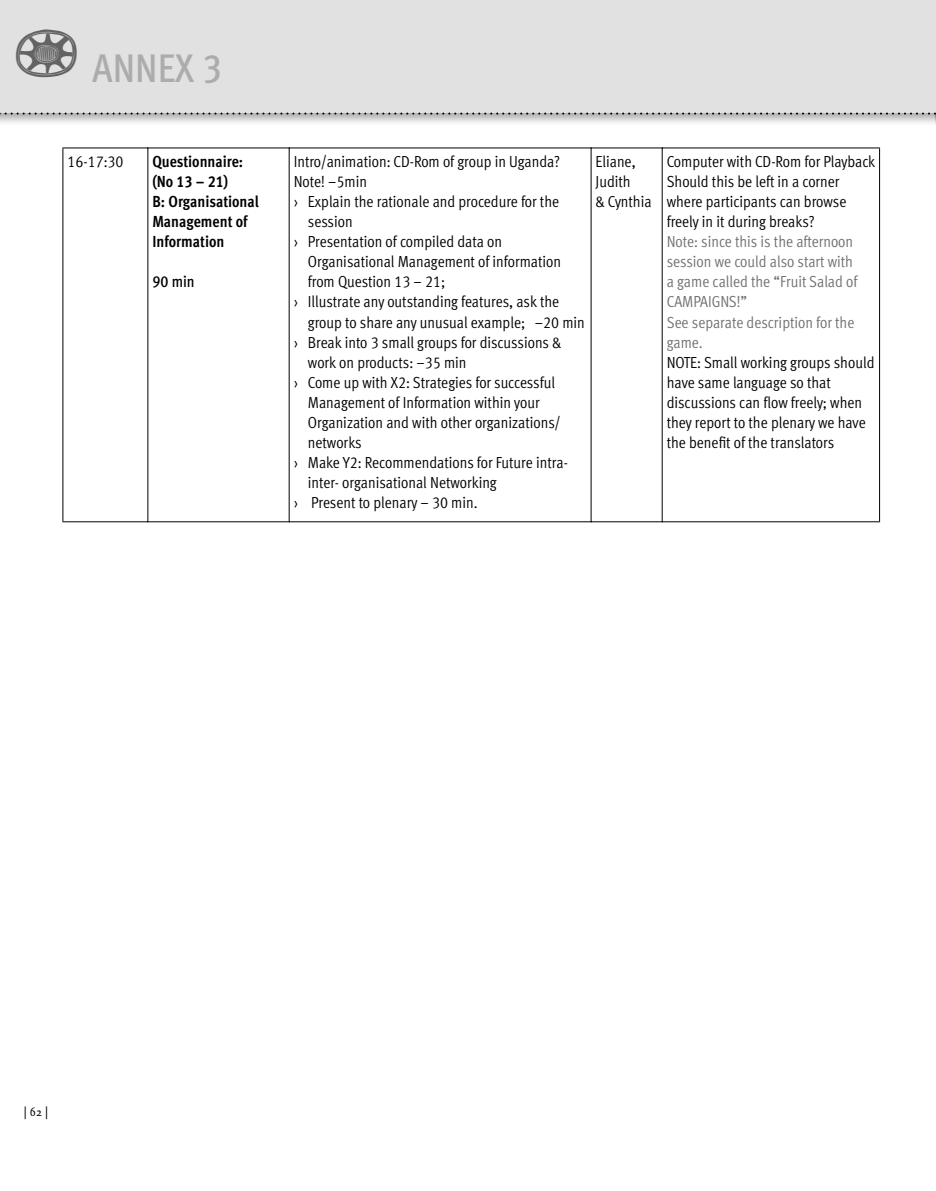
<style>
.page{position:relative;width:936px;height:1191px;background:#fff}
.page>*{position:absolute;margin:0;border:0;box-sizing:border-box;transform-origin:0 0}
.t1{font:500 40px "Meta Cond";color:#acacac}
.t2{font:16px/20px "Meta Cond Normal LF";color:#000}
.t3{font:16px/20px "Meta Cond Normal LF";color:#707070}
.t4{font:700 16px/20px "Meta Cond";color:#000}
.t5{font:16px/20px "Meta Cond Bold LF";color:#000}
.t6{font:16px "Meta Cond Medium LF";color:#000}
.t7{font:12px "Quadraat";color:#000}
.s1{font-family:"Meta Cond Medium LF";font-weight:400}
</style>
<div class="page">
<div style="left:0;top:0;width:935px;height:126px;background:#000;opacity:.35"></div>
<div style="left:0;top:0;width:935px;height:113px;background:#e1e1e1"></div>
<hr style="left:935px;top:0;width:1px;height:126px;background:#000;opacity:.35">
<hr style="left:935px;top:0;width:1px;height:113px;background:#e1e1e1">
<hr style="left:62px;top:148px;width:1px;height:373px;background:#000">
<hr style="left:62px;top:147px;width:85px;height:1px;background:#000">
<hr style="left:62px;top:521px;width:85px;height:1px;background:#000">
<hr style="left:147px;top:147px;width:1px;height:375px;background:#000">
<hr style="left:148px;top:147px;width:140px;height:1px;background:#000">
<hr style="left:148px;top:521px;width:140px;height:1px;background:#000">
<hr style="left:288px;top:147px;width:1px;height:375px;background:#000">
<hr style="left:289px;top:147px;width:301px;height:1px;background:#000">
<hr style="left:289px;top:521px;width:301px;height:1px;background:#000">
<hr style="left:590px;top:147px;width:1px;height:375px;background:#000">
<hr style="left:591px;top:147px;width:70px;height:1px;background:#000">
<hr style="left:591px;top:521px;width:70px;height:1px;background:#000">
<hr style="left:661px;top:147px;width:1px;height:375px;background:#000">
<hr style="left:662px;top:147px;width:218px;height:1px;background:#000">
<hr style="left:879px;top:148px;width:1px;height:373px;background:#000">
<hr style="left:662px;top:521px;width:218px;height:1px;background:#000">
<svg style="left:0;top:113px;width:935px;height:2px;background:#8a8a8a"></svg>
<h1 class="t1" style="left:93px;top:46px;width:131px">ANNEX <span class="s1">3</span></h1>
<p class="t2" style="left:67px;top:152px;width:58px">16-17:30</p>
<p class="t5" style="left:152px;top:151px;width:92px">Questionnaire: (No 13 – 21)</p>
<p class="t4" style="left:152px;top:191px;width:108px">B: Organisational<br>Management of<br>Information</p>
<p class="t6" style="left:152px;top:272px;width:44px">90 min</p>
<p class="t2" style="left:294px;top:152px;width:268px">Intro/animation: CD-Rom of group in Uganda?</p>
<p class="t2" style="left:294px;top:172px;width:75px">Note! –5min</p>
<p class="t2" style="left:294px;top:192px;width:267px">› Explain the rationale and procedure for the</p>
<p class="t2" style="left:308px;top:212px;width:46px">session</p>
<p class="t2" style="left:294px;top:232px;width:210px">› Presentation of compiled data on</p>
<p class="t2" style="left:308px;top:252px;width:255px">Organisational Management of information</p>
<p class="t2" style="left:308px;top:272px;width:139px">from Question 13 – 21;</p>
<p class="t2" style="left:294px;top:292px;width:267px">› Illustrate any outstanding features, ask the</p>
<p class="t2" style="left:308px;top:312px;width:278px">group to share any unusual example; –20 min</p>
<p class="t2" style="left:294px;top:332px;width:269px">› Break into 3 small groups for discussions &amp;</p>
<p class="t2" style="left:308px;top:352px;width:160px">work on products: –35 min</p>
<p class="t2" style="left:294px;top:372px;width:263px">› Come up with X2: Strategies for successful</p>
<p class="t2" style="left:308px;top:392px;width:233px">Management of Information within your</p>
<p class="t2" style="left:308px;top:412px;width:254px">Organization and with other organizations/</p>
<p class="t2" style="left:308px;top:432px;width:55px">networks</p>
<p class="t2" style="left:294px;top:452px;width:276px">› Make Y2: Recommendations for Future intra-</p>
<p class="t2" style="left:308px;top:472px;width:190px">inter- organisational Networking</p>
<p class="t2" style="left:294px;top:492px;width:185px">› Present to plenary – 30 min.</p>
<p class="t2" style="left:595px;top:152px;width:57px">Eliane,<br>Judith<br>&amp; Cynthia</p>
<p class="t2" style="left:666px;top:152px;width:210px">Computer with CD-Rom for Playback<br>Should this be left in a corner where participants can browse freely in it during breaks?</p>
<p class="t3" style="left:666px;top:232px;width:192px">Note: since this is the afternoon session we could also start with a game called the “Fruit Salad of<br>CAMPAIGNS!”<br>See separate description for the game.</p>
<p class="t2" style="left:666px;top:352px;width:209px">NOTE: Small working groups should have same language so that discussions can flow freely; when they report to the plenary we have the benefit of the translators</p>
<p class="t7" style="left:23px;top:1105px;width:27px">| 62 |</p>
</div>
